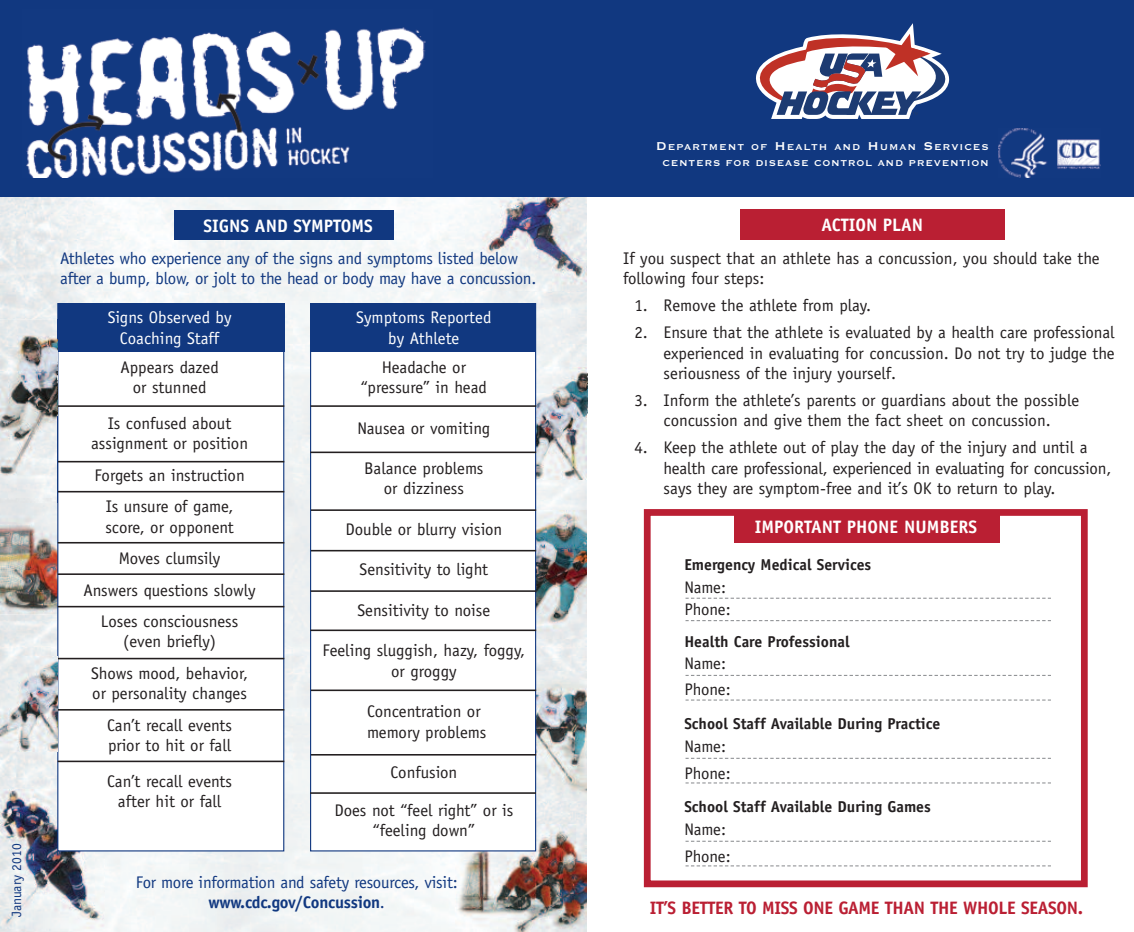
<style>
.page{position:relative;width:1134px;height:932px;background:#fff}
.page>*{position:absolute;margin:0;border:0;box-sizing:border-box;transform-origin:0 0}
.t1{font:700 18px "Officina Sans";color:#fff}
.t2{font:700 18px "Officina Sans";letter-spacing:-.015em;color:#ba1f33}
.t3{font:16.88px/20.2px "Officina Sans";color:#231f20;text-align:center}
.t4{font:16.88px/20.2px "Officina Sans";letter-spacing:-.015em;color:#113880;text-align:center}
.t5{font:16.88px/20.2px "Officina Sans";color:#fff;text-align:center}
.t6{font:16.65px/26.8px "Officina Sans";letter-spacing:-.02em;color:#231f20}
.t7{font:700 15.75px "Officina Sans";color:#231f20}
.t8{font:13.5px "Officina Sans";color:#113880}
.t9{font:700 11.25px/16.4px "Copperplate Gothic BT";letter-spacing:.065em;color:#fff;text-align:center}
.s1{font-weight:700}
.s2{font-size:14.85px}
</style>
<div class="page">
<img style="left:0;top:197px;width:587px;height:735px">
<img style="left:466px;top:197px;width:121px;height:93px">
<img style="left:536px;top:367px;width:52px;height:112px">
<img style="left:536px;top:510px;width:50px;height:128px">
<img style="left:0;top:502px;width:57px;height:112px">
<img style="left:536px;top:672px;width:51px;height:128px">
<img style="left:455px;top:825px;width:131px;height:106px">
<img style="left:0;top:789px;width:105px;height:141px">
<div style="left:0;top:0;width:1134px;height:197px;background:#113880"></div>
<div style="left:311px;top:304px;width:224px;height:546px;background:#fff"></div>
<div style="left:58px;top:304px;width:225px;height:546px;background:#fff"></div>
<div style="left:310px;top:303px;width:226px;height:49px;background:#113880"></div>
<div style="left:58px;top:303px;width:226px;height:49px;background:#113880"></div>
<div style="left:175px;top:210px;width:219px;height:30px;background:#113880"></div>
<hr style="left:58px;top:405px;width:226px;height:2px;background:#231f20">
<hr style="left:58px;top:461px;width:226px;height:1px;background:#231f20">
<hr style="left:58px;top:491px;width:226px;height:1px;background:#231f20">
<hr style="left:58px;top:542px;width:226px;height:1px;background:#231f20">
<hr style="left:58px;top:573px;width:226px;height:2px;background:#231f20">
<hr style="left:58px;top:606px;width:226px;height:1px;background:#231f20">
<hr style="left:58px;top:657px;width:226px;height:2px;background:#231f20">
<hr style="left:58px;top:709px;width:226px;height:1px;background:#231f20">
<hr style="left:58px;top:760px;width:226px;height:2px;background:#231f20">
<hr style="left:311px;top:405px;width:225px;height:2px;background:#231f20">
<hr style="left:310px;top:451px;width:226px;height:2px;background:#231f20">
<hr style="left:311px;top:509px;width:225px;height:2px;background:#231f20">
<hr style="left:311px;top:550px;width:225px;height:1px;background:#231f20">
<hr style="left:311px;top:590px;width:225px;height:2px;background:#231f20">
<hr style="left:310px;top:629px;width:226px;height:2px;background:#231f20">
<hr style="left:311px;top:689px;width:225px;height:2px;background:#231f20">
<hr style="left:311px;top:754px;width:225px;height:1px;background:#231f20">
<hr style="left:310px;top:792px;width:226px;height:1px;background:#231f20">
<div style="left:740px;top:209px;width:265px;height:31px;background:#ba1f33"></div>
<div style="left:644px;top:509px;width:444px;height:378px;border:7px solid #ba1f33"></div>
<div style="left:734px;top:512px;width:265px;height:31px;background:#ba1f33"></div>
<svg style="left:686px;top:597px;width:365px;height:1px"></svg>
<svg style="left:686px;top:620px;width:365px;height:1px"></svg>
<svg style="left:686px;top:675px;width:365px;height:1px"></svg>
<svg style="left:686px;top:699px;width:365px;height:1px"></svg>
<svg style="left:686px;top:757px;width:365px;height:1px"></svg>
<svg style="left:686px;top:782px;width:365px;height:1px"></svg>
<svg style="left:686px;top:840px;width:365px;height:1px"></svg>
<svg style="left:686px;top:865px;width:365px;height:1px"></svg>
<svg style="left:756px;top:23px;width:193px;height:96px"></svg>
<img style="left:0;top:656px;width:57px;height:95px">
<img style="left:0;top:319px;width:57px;height:183px">
<img style="left:57px;top:319px;width:1px;height:183px">
<img style="left:26px;top:27px;width:400px;height:150px">
<img style="left:999px;top:129px;width:101px;height:48px">
<p class="t8" style="left:12px;top:916px;width:75px;rotate:-90deg">January 2010</p>
<p class="t1" style="left:203px;top:219px;width:171px">SIGNS AND SYMPTOMS</p>
<p class="t4" style="left:60px;top:249px;width:478px;text-align:left">Athletes who experience any of the signs and symptoms listed below after a bump, blow, or jolt to the head or body may have a concussion.</p>
<p class="t5" style="left:108px;top:309px;width:125px">Signs Observed by<br>Coaching Staff</p>
<p class="t3" style="left:120px;top:358px;width:100px">Appears dazed or stunned</p>
<p class="t3" style="left:91px;top:414px;width:158px">Is confused about assignment or position</p>
<p class="t3" style="left:94px;top:461px;width:152px;line-height:31.5px">Forgets an instruction<br>Is unsure of game,</p>
<p class="t3" style="left:83px;top:512px;width:174px;line-height:31.5px">score, or opponent<br>Moves clumsily<br>Answers questions slowly<br>Loses consciousness</p>
<p class="t3" style="left:91px;top:627px;width:158px;line-height:31.5px">(even briefly)<br>Shows mood, behavior,</p>
<p class="t3" style="left:92px;top:679px;width:156px;line-height:31.5px">or personality changes<br>Can’t recall events</p>
<p class="t3" style="left:107px;top:728px;width:127px;line-height:36px;text-align:left">prior to hit or fall<br>Can’t recall events</p>
<p class="t3" style="left:118px;top:792px;width:105px">after hit or fall</p>
<p class="t5" style="left:356px;top:309px;width:137px">Symptoms Reported by Athlete</p>
<p class="t3" style="left:361px;top:358px;width:128px">Headache or “pressure” in head</p>
<p class="t3" style="left:357px;top:419px;width:134px">Nausea or vomiting</p>
<p class="t3" style="left:364px;top:459px;width:121px">Balance problems or dizziness</p>
<p class="t3" style="left:345px;top:520px;width:158px">Double or blurry vision</p>
<p class="t3" style="left:360px;top:561px;width:130px">Sensitivity to light</p>
<p class="t3" style="left:357px;top:601px;width:134px">Sensitivity to noise</p>
<p class="t3" style="left:323px;top:642px;width:204px">Feeling sluggish, hazy, foggy, or groggy</p>
<p class="t3" style="left:367px;top:702px;width:121px;text-align:left">Concentration or memory problems</p>
<p class="t3" style="left:390px;top:763px;width:68px">Confusion</p>
<p class="t3" style="left:334px;top:801px;width:181px">Does not “feel right” or is “feeling down”</p>
<p class="t4" style="left:136px;top:873px;width:323px">For more information and safety resources, visit: <span class="s1">www.cdc.gov/Concussion</span>.</p>
<p class="t9" style="left:656px;top:138px;width:334px"><span class="s2">D</span>EPARTMENT OF <span class="s2">H</span>EALTH AND <span class="s2">H</span>UMAN <span class="s2">S</span>ERVICES<br>CENTERS FOR DISEASE CONTROL AND PREVENTION</p>
<p class="t1" style="left:821px;top:218px;width:103px">ACTION PLAN</p>
<p class="t3" style="left:623px;top:249px;width:478px;text-align:left">If you suspect that an athlete has a concussion, you should take the following four steps:</p>
<p class="t3" style="left:634px;top:297px;width:238px">1. Remove the athlete from play.</p>
<p class="t3" style="left:664px;top:324px;width:453px;text-align:justify;text-indent:-29px">2. Ensure that the athlete is evaluated by a health care professional experienced in evaluating for concussion. Do not try to judge the seriousness of the injury yourself.</p>
<p class="t3" style="left:634px;top:391px;width:446px">3. Inform the athlete’s parents or guardians about the possible concussion and give them the fact sheet on concussion.</p>
<p class="t3" style="left:664px;top:439px;width:449px;text-align:left;text-indent:-29px">4. Keep the athlete out of play the day of the injury and until a health care professional, experienced in evaluating for concussion, says they are symptom-free and it’s OK to return to play.</p>
<p class="t1" style="left:755px;top:519px;width:224px">IMPORTANT PHONE NUMBERS</p>
<p class="t7" style="left:684px;top:559px;width:188px">Emergency Medical Services</p>
<p class="t6" style="left:684px;top:577px;width:48px;line-height:22.5px">Name:<br>Phone:</p>
<p class="t7" style="left:684px;top:635px;width:167px">Health Care Professional</p>
<p class="t6" style="left:684px;top:651px;width:48px">Name:<br>Phone:</p>
<p class="t7" style="left:684px;top:718px;width:258px">School Staff Available During Practice</p>
<p class="t6" style="left:684px;top:734px;width:48px">Name:<br>Phone:</p>
<p class="t7" style="left:684px;top:801px;width:248px">School Staff Available During Games</p>
<p class="t6" style="left:684px;top:817px;width:48px">Name:<br>Phone:</p>
<p class="t2" style="left:650px;top:901px;width:435px">IT’S BETTER TO MISS ONE GAME THAN THE WHOLE SEASON.</p>
</div>
